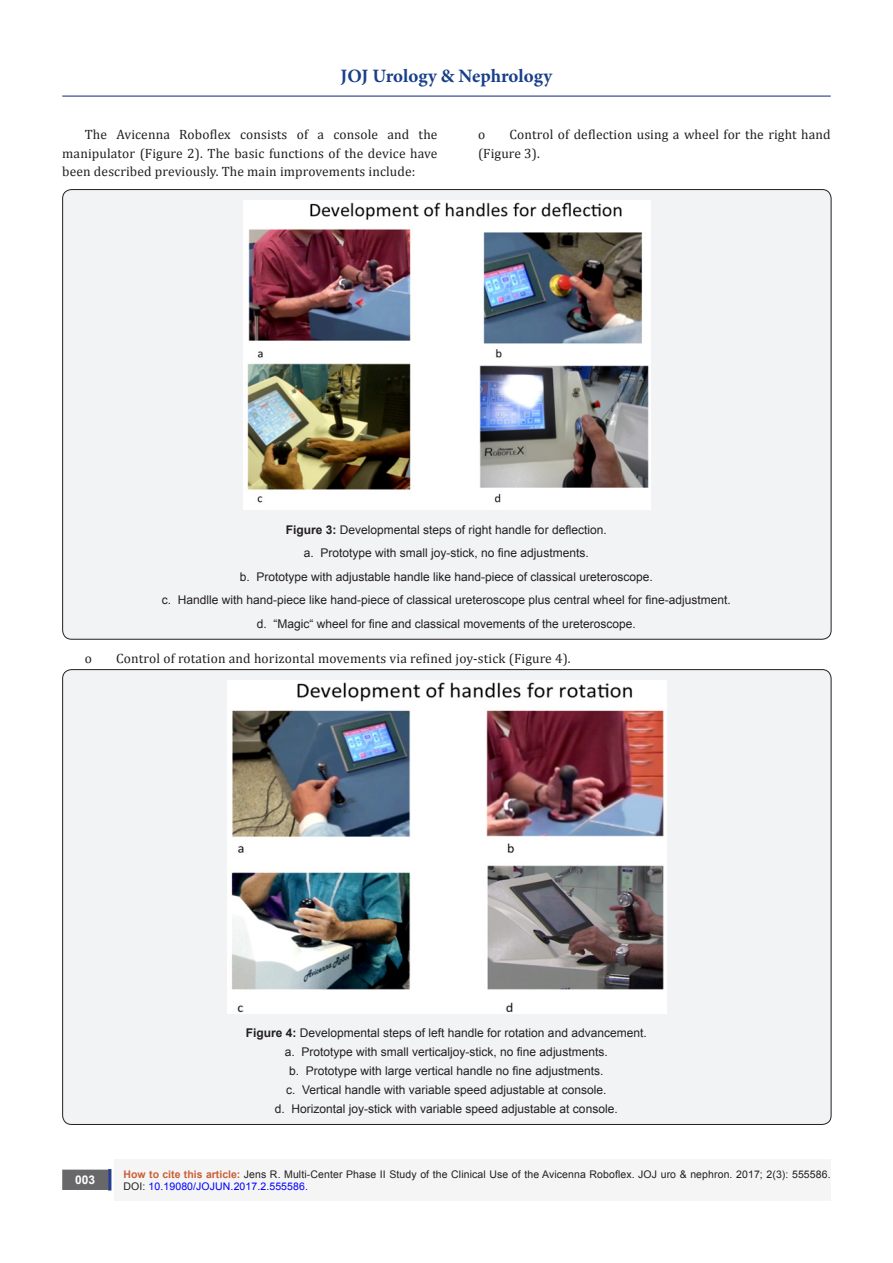
<style>
.page{position:relative;width:893px;height:1263px;background:#fff}
.page>*{position:absolute;margin:0;border:0;box-sizing:border-box;transform-origin:0 0}
.t1{font:700 18.9px "Minion Pro";letter-spacing:-.005em;color:#183f89}
.No_Spacing{font:13.5px/18.8px "Cambria";letter-spacing:.01em;color:#231f20;text-align:justify}
.t2{font:12px/23.4px "Arial";color:#231f20;text-align:center}
.t3{font:700 12px "Arial";color:#fff}
.t4{font:10.5px/12.6px "Arial";letter-spacing:.01em;color:#231f20}
.s1{font-weight:700}
.s2{font-weight:700;color:#ca5f37}
.s3{color:#00f}
</style>
<div class="page">
<hr style="left:62px;top:96px;width:769px;height:1px;background:#253f8e">
<div style="left:115px;top:1160px;width:716px;height:41px;background:#f5f5f6"></div>
<div style="left:63px;top:1170px;width:44px;height:19px;background:#68676a"></div>
<div style="left:62px;top:1169px;width:46px;height:21px;border:2px solid #68676a"></div>
<div style="left:108px;top:1169px;width:3px;height:21px;background:#253f8e;border:2px solid #253f8e"></div>
<div style="left:63px;top:190px;width:768px;height:449px;background:#f2f3f4;border-radius:9px"></div>
<img style="left:244px;top:200px;width:406px;height:309px">
<div style="left:63px;top:670px;width:768px;height:454px;background:#f2f3f4;border-radius:9px"></div>
<img style="left:227px;top:680px;width:439px;height:334px">
<h1 class="t1" style="left:341px;top:63px;width:213px">JOJ Urology &amp; Nephrology</h1>
<p class="No_Spacing" style="left:62px;top:125px;width:377px;text-indent:22px">The Avicenna Roboflex consists of a console and the manipulator (Figure 2). The basic functions of the device have been described previously. The main improvements include:</p>
<p class="No_Spacing" style="left:478px;top:125px;width:9px">o</p>
<p class="No_Spacing" style="left:478px;top:125px;width:354px;text-indent:31px">Control of deflection using a wheel for the right hand (Figure 3).</p>
<p class="t2" style="left:162px;top:518px;width:570px"><span class="s1">Figure 3:</span> Developmental steps of right handle for deflection.<br>a. Prototype with small joy-stick, no fine adjustments.<br>b. Prototype with adjustable handle like hand-piece of classical ureteroscope.<br>c. Handlle with hand-piece like hand-piece of classical ureteroscope plus central wheel for fine-adjustment. d. “Magic“ wheel for fine and classical movements of the ureteroscope.</p>
<p class="No_Spacing" style="left:85px;top:649px;width:9px">o</p>
<p class="No_Spacing" style="left:116px;top:649px;width:456px">Control of rotation and horizontal movements via refined joy-stick (Figure 4).</p>
<p class="t3" style="left:75px;top:1172px;width:22px">003</p>
<p class="t2" style="left:246px;top:1024px;width:402px;line-height:18.9px"><span class="s1">Figure 4:</span> Developmental steps of left handle for rotation and advancement. a. Prototype with small verticaljoy-stick, no fine adjustments.<br>b. Prototype with large vertical handle no fine adjustments.<br>c. Vertical handle with variable speed adjustable at console.<br>d. Horizontal joy-stick with variable speed adjustable at console.</p>
<p class="t4" style="left:124px;top:1168px;width:708px"><span class="s2">How to cite this article:</span> Jens R. Multi-Center Phase II Study of the Clinical Use of the Avicenna Roboflex. JOJ uro &amp; nephron. 2017; 2(3): 555586.<br>DOI: <span class="s3">10.19080/JOJUN.2017.2.555586.</span></p>
</div>
